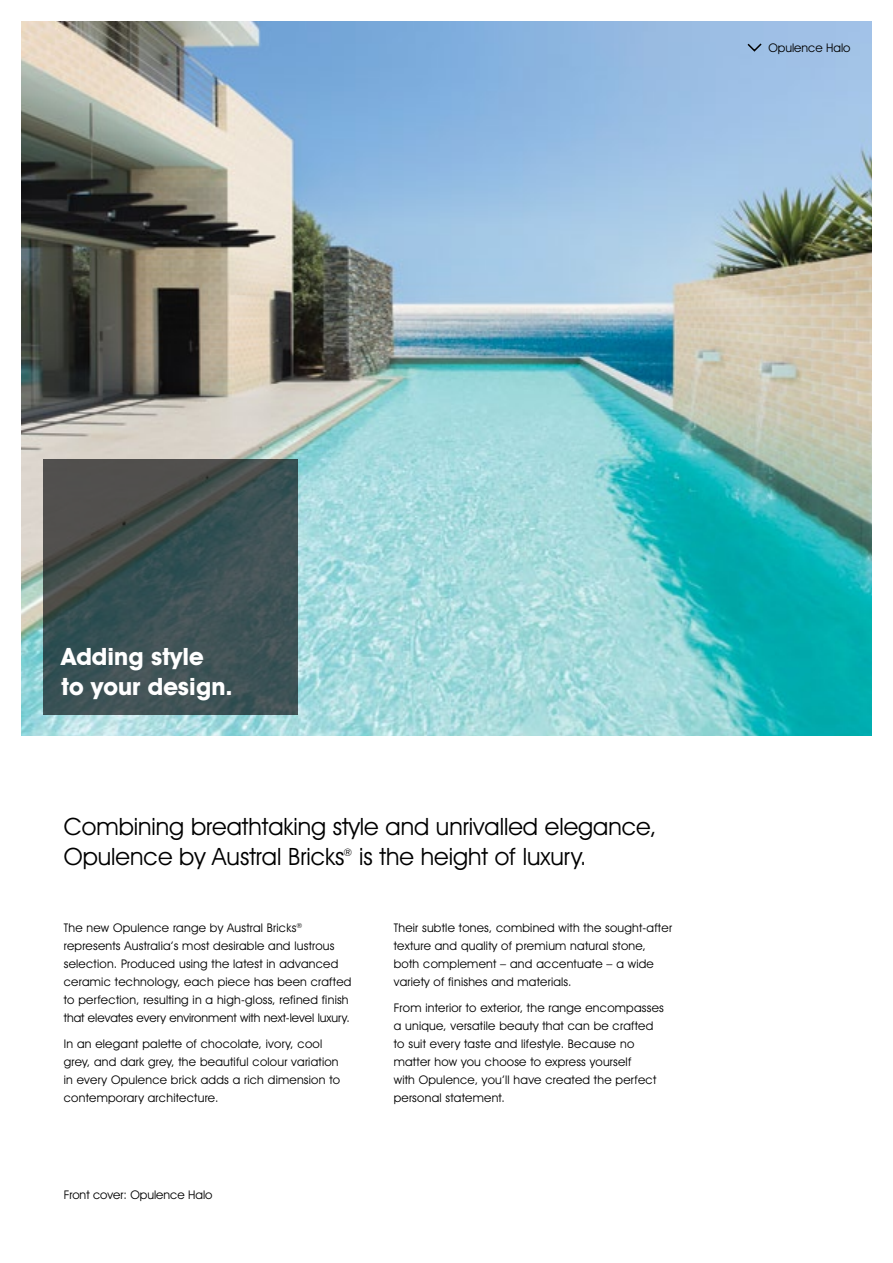
<style>
.page{position:relative;width:893px;height:1263px;background:#fff}
.page>*{position:absolute;margin:0;border:0;box-sizing:border-box;transform-origin:0 0}
.t1{font:24px/30px "Avant Garde IT Cby BT";color:#000}
.t2{font:700 24px/30px "Avant Garde IT Cby BT";color:#fff}
.t3{font:12px/18px "Avant Garde IT Cby BT";letter-spacing:.02em;color:#000}
.t4{font:12px "Avant Garde IT Cby BT";color:#000}
.t5{font:10.5px "Avant Garde IT Cby BT";color:#000}
</style>
<div class="page">
<img style="left:21px;top:21px;width:851px;height:715px">
<svg style="left:746px;top:42px;width:17px;height:11px"></svg>
<svg style="left:43px;top:459px;width:255px;height:255px;background:#405051"></svg>
<p class="t4" style="left:768px;top:40px;width:84px">Opulence Halo</p>
<h1 class="t2" style="left:62px;top:642px;width:173px">Adding style<br>to your design.</h1>
<h1 class="t1" style="left:64px;top:811px;width:594px">Combining breathtaking style and unrivalled elegance,<br>Opulence by Austral Bricks</h1>
<p class="t5" style="left:344px;top:846px;width:10px">®</p>
<h1 class="t1" style="left:359px;top:841px;width:229px">is the height of luxury.</h1>
<p class="t3" style="left:64px;top:918px;width:289px">The new Opulence range by Austral Bricks<sup>® </sup>represents Australia’s most desirable and lustrous selection. Produced using the latest in advanced ceramic technology, each piece has been crafted to perfection, resulting in a high-gloss, refined finish that elevates every environment with next-level luxury.</p>
<p class="t3" style="left:64px;top:1035px;width:278px">In an elegant palette of chocolate, ivory, cool grey, and dark grey, the beautiful colour variation in every Opulence brick adds a rich dimension to contemporary architecture.</p>
<p class="t4" style="left:64px;top:1187px;width:150px">Front cover: Opulence Halo</p>
<p class="t3" style="left:394px;top:918px;width:280px">Their subtle tones, combined with the sought-after texture and quality of premium natural stone, both complement – and accentuate – a wide variety of finishes and materials.</p>
<p class="t3" style="left:394px;top:999px;width:272px">From interior to exterior, the range encompasses a unique, versatile beauty that can be crafted to suit every taste and lifestyle. Because no matter how you choose to express yourself<br>with Opulence, you’ll have created the perfect personal statement.</p>
</div>
